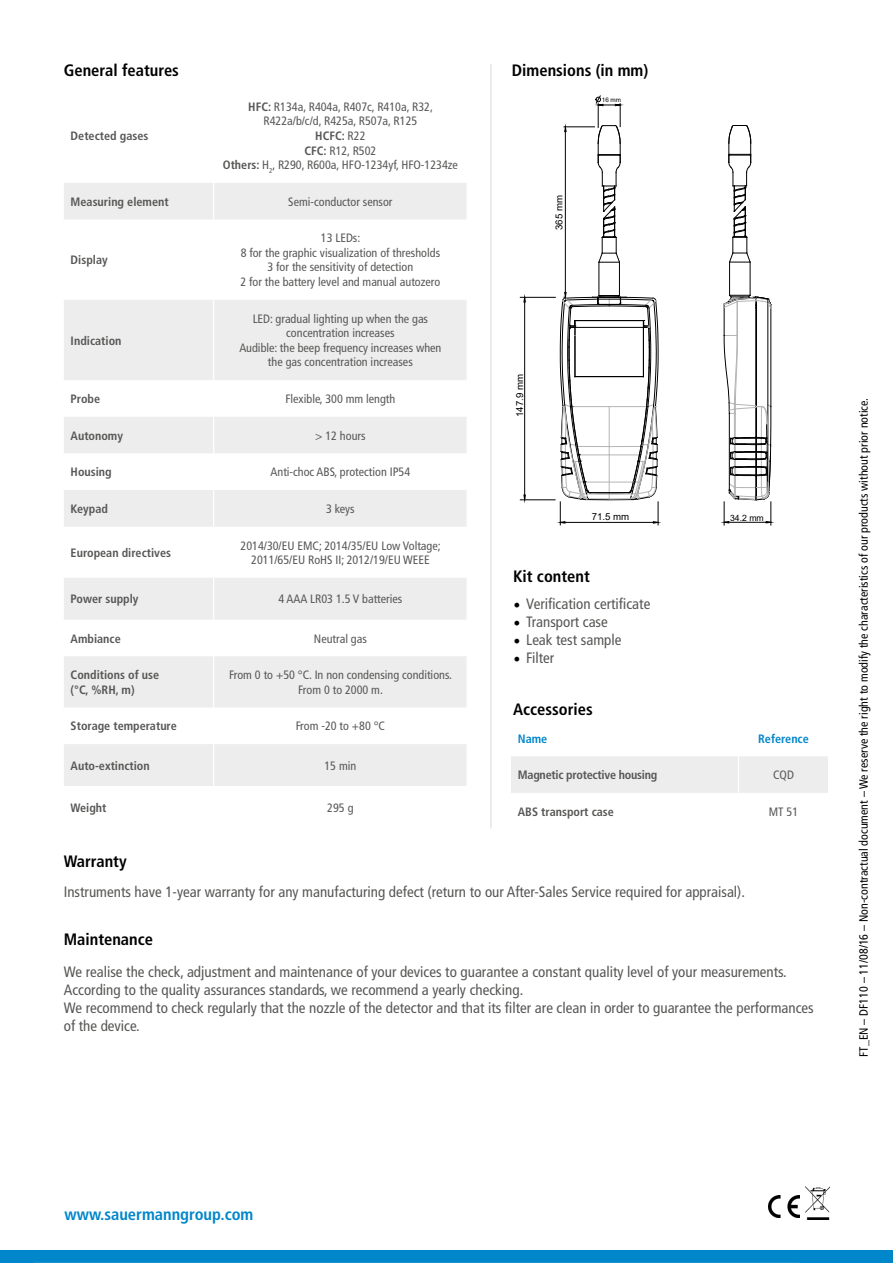
<style>
.page{position:relative;width:893px;height:1263px;background:#fff}
.page>*{position:absolute;margin:0;border:0;box-sizing:border-box;transform-origin:0 0}
.t1{font:700 condensed 16.5px "Frutiger LT Std";color:#000}
.t2{font:700 condensed 16.5px "Frutiger LT Std";color:#0086ca}
.t3{font:condensed 15px/18px "Frutiger LT Std";color:#575756}
.t4{font:condensed 12.15px/14.5px "Frutiger LT Std";color:#575756;text-align:center}
.t5{font:700 condensed 12.15px/14.5px "Frutiger LT Std";color:#575756}
.t6{font:700 condensed 12.15px "Frutiger LT Std";letter-spacing:-.02em;color:#575756}
.t7{font:700 condensed 12.15px "Frutiger LT Std";color:#0086ca}
.t8{font:condensed 12px "Frutiger LT Std";color:#000}
.t9{font:9.6px "Arial";color:#000}
.t10{font:8.7px "Arial";color:#000}
.t11{font:6.3px "Arial";color:#000}
.s1{font-weight:700}
.s2{font-family:"Minion Pro";font-stretch:normal;font-size:18px;color:#000}
</style>
<div class="page">
<svg style="left:64px;top:183px;width:402px;height:603px;fill:#ededed"></svg>
<hr style="left:213px;top:183px;width:1px;height:36px;background:#fff">
<hr style="left:213px;top:219px;width:1px;height:81px;background:#fff">
<hr style="left:213px;top:300px;width:1px;height:80px;background:#fff">
<hr style="left:213px;top:380px;width:1px;height:37px;background:#fff">
<hr style="left:213px;top:417px;width:1px;height:36px;background:#fff">
<hr style="left:213px;top:453px;width:1px;height:37px;background:#fff">
<hr style="left:213px;top:490px;width:1px;height:37px;background:#fff">
<hr style="left:213px;top:527px;width:1px;height:51px;background:#fff">
<hr style="left:213px;top:578px;width:1px;height:42px;background:#fff">
<hr style="left:213px;top:620px;width:1px;height:36px;background:#fff">
<hr style="left:213px;top:656px;width:1px;height:51px;background:#fff">
<hr style="left:213px;top:707px;width:1px;height:37px;background:#fff">
<hr style="left:213px;top:744px;width:1px;height:42px;background:#fff">
<hr style="left:491px;top:64px;width:1px;height:764px;background:#dadada">
<div style="left:511px;top:756px;width:317px;height:37px;background:#ededed"></div>
<hr style="left:738px;top:756px;width:1px;height:37px;background:#fff">
<div style="left:0;top:1251px;width:893px;height:12px;background:#0086ca"></div>
<hr style="left:34px;top:1262px;width:765px;height:1px;background:#dadada">
<hr style="left:520px;top:500px;width:35px;height:1px;background:#000">
<hr style="left:524px;top:297px;width:1px;height:203px;background:#000">
<hr style="left:520px;top:297px;width:35px;height:1px;background:#000">
<hr style="left:565px;top:132px;width:1px;height:161px;background:#000">
<hr style="left:564px;top:127px;width:30px;height:1px;background:#000">
<hr style="left:599px;top:262px;width:1px;height:33px;background:#000">
<hr style="left:619px;top:262px;width:1px;height:33px;background:#000">
<svg style="left:560px;top:292px;width:99px;height:234px"></svg>
<svg style="left:595px;top:95px;width:26px;height:168px"></svg>
<hr style="left:729px;top:262px;width:1px;height:33px;background:#000">
<hr style="left:750px;top:262px;width:1px;height:33px;background:#000">
<svg style="left:723px;top:294px;width:49px;height:232px"></svg>
<svg style="left:728px;top:125px;width:23px;height:138px"></svg>
<img style="left:768px;top:1195px;width:32px;height:22px">
<img style="left:806px;top:1187px;width:24px;height:32px">
<h1 class="t1" style="left:64px;top:61px;width:117px">General features</h1>
<h1 class="t1" style="left:512px;top:61px;width:138px">Dimensions (in mm)</h1>
<p class="t5" style="left:71px;top:128px;width:79px">Detected gases</p>
<p class="t4" style="left:223px;top:99px;width:237px"><span class="s1">HFC:</span> R134a, R404a, R407c, R410a, R32,<br>R422a/b/c/d, R425a, R507a, R125<br><span class="s1">HCFC:</span> R22<br><span class="s1">CFC:</span> R12, R502<br><span class="s1">Others:</span> H<sub>2</sub>, R290, R600a, HFO-1234yf, HFO-1234ze</p>
<p class="t5" style="left:71px;top:194px;width:100px">Measuring element</p>
<p class="t4" style="left:288px;top:194px;width:106px">Semi-conductor sensor</p>
<p class="t5" style="left:71px;top:253px;width:39px">Display</p>
<p class="t5" style="left:71px;top:333px;width:52px">Indication</p>
<p class="t4" style="left:240px;top:231px;width:201px">13 LEDs:<br>8 for the graphic visualization of thresholds<br>3 for the sensitivity of detection<br>2 for the battery level and manual autozero</p>
<p class="t4" style="left:239px;top:311px;width:204px">LED: gradual lighting up when the gas concentration increases<br>Audible: the beep frequency increases when the gas concentration increases</p>
<p class="t5" style="left:71px;top:391px;width:31px">Probe</p>
<p class="t4" style="left:285px;top:392px;width:111px">Flexible, 300 mm length</p>
<p class="t5" style="left:71px;top:428px;width:54px">Autonomy</p>
<p class="t4" style="left:315px;top:428px;width:52px">&gt; 12 hours</p>
<p class="t5" style="left:71px;top:465px;width:43px">Housing</p>
<p class="t4" style="left:271px;top:465px;width:141px">Anti-choc ABS, protection IP54</p>
<p class="t5" style="left:71px;top:501px;width:39px">Keypad</p>
<p class="t4" style="left:326px;top:501px;width:30px">3 keys</p>
<p class="t5" style="left:71px;top:545px;width:102px">European directives</p>
<p class="t4" style="left:241px;top:538px;width:202px">2014/30/EU EMC; 2014/35/EU Low Voltage;<br>2011/65/EU RoHS II; 2012/19/EU WEEE</p>
<p class="t5" style="left:71px;top:592px;width:69px">Power supply</p>
<p class="t4" style="left:278px;top:592px;width:126px">4 AAA LR03 1.5 V batteries</p>
<p class="t5" style="left:71px;top:631px;width:52px">Ambiance</p>
<p class="t4" style="left:314px;top:631px;width:55px">Neutral gas</p>
<p class="t5" style="left:71px;top:668px;width:90px">Conditions of use (°C, %RH, m)</p>
<p class="t4" style="left:229px;top:668px;width:224px">From 0 to +50 °C. In non condensing conditions.<br>From 0 to 2000 m.</p>
<p class="t5" style="left:71px;top:719px;width:108px">Storage temperature</p>
<p class="t4" style="left:296px;top:719px;width:91px">From -20 to +80 °C</p>
<p class="t5" style="left:71px;top:758px;width:81px">Auto-extinction</p>
<p class="t4" style="left:324px;top:758px;width:33px">15 min</p>
<p class="t5" style="left:71px;top:800px;width:37px">Weight</p>
<p class="t4" style="left:327px;top:800px;width:28px">295 g</p>
<p class="t9" style="left:552px;top:230px;width:36px;rotate:-90deg">365 mm</p>
<p class="t11" style="left:602px;top:96px;width:21px">16 mm</p>
<p class="t9" style="left:513px;top:417px;width:44px;rotate:-90deg">147.9 mm</p>
<p class="t9" style="left:592px;top:510px;width:39px">71.5 mm</p>
<h1 class="t1" style="left:513px;top:567px;width:78px">Kit content</h1>
<p class="t3" style="left:513px;top:595px;width:138px"><span class="s2">•</span> Verification certificate</p>
<p class="t3" style="left:513px;top:613px;width:96px"><span class="s2">•</span> Transport case</p>
<p class="t3" style="left:513px;top:631px;width:109px"><span class="s2">•</span> Leak test sample</p>
<p class="t3" style="left:513px;top:649px;width:42px"><span class="s2">•</span> Filter</p>
<p class="t10" style="left:730px;top:512px;width:35px">34.2 mm</p>
<h1 class="t1" style="left:513px;top:700px;width:81px">Accessories</h1>
<p class="t7" style="left:518px;top:731px;width:31px">Name</p>
<p class="t7" style="left:758px;top:731px;width:52px">Reference</p>
<p class="t6" style="left:518px;top:768px;width:141px">Magnetic protective housing</p>
<p class="t4" style="left:773px;top:768px;width:22px">CQD</p>
<p class="t5" style="left:518px;top:804px;width:98px">ABS transport case</p>
<p class="t4" style="left:769px;top:804px;width:31px">MT 51</p>
<h1 class="t1" style="left:64px;top:851px;width:64px">Warranty</h1>
<p class="t3" style="left:64px;top:883px;width:683px">Instruments have 1-year warranty for any manufacturing defect (return to our After-Sales Service required for appraisal).</p>
<h1 class="t1" style="left:64px;top:929px;width:91px">Maintenance</h1>
<p class="t3" style="left:64px;top:963px;width:751px">We realise the check, adjustment and maintenance of your devices to guarantee a constant quality level of your measurements.<br>According to the quality assurances standards, we recommend a yearly checking.<br>We recommend to check regularly that the nozzle of the detector and that its filter are clean in order to guarantee the performances of the device.</p>
<p class="t8" style="left:857px;top:1057px;width:660px;rotate:-90deg">FT_EN – DF110 – 11/08/16 – Non-contractual document – We reserve the right to modify the characteristics of our products without prior notice.</p>
<h1 class="t2" style="left:65px;top:1204px;width:190px">www.sauermanngroup.com</h1>
</div>
